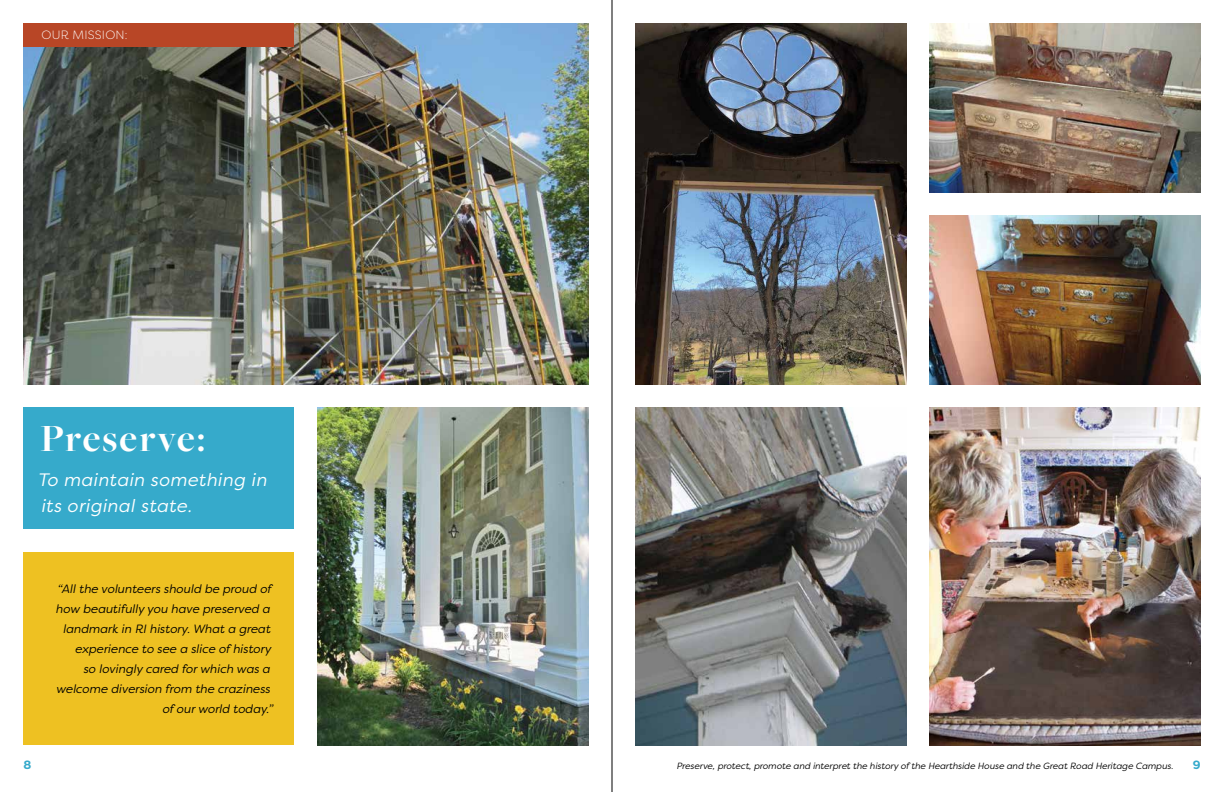
<style>
.page{position:relative;width:1224px;height:792px;background:#fff}
.page>*{position:absolute;margin:0;border:0;box-sizing:border-box;transform-origin:0 0}
.t1{font:700 40px "Freight Big Pro";letter-spacing:.05em;color:#fff}
.t2{font:italic 18px/26px "Filson Pro";letter-spacing:.025em;color:#fff}
.t3{font:italic 12px/20px "Filson Pro";color:#000;text-align:right}
.t4{font:300 12px "Filson Pro";letter-spacing:.02em;color:#fff}
.t5{font:700 12px "Filson Pro";color:#36aacb}
.t6{font:italic 9px "Filson Pro";color:#000}
</style>
<div class="page">
<img style="left:635px;top:408px;width:271px;height:337px">
<img style="left:635px;top:23px;width:271px;height:361px">
<img style="left:23px;top:23px;width:566px;height:361px">
<img style="left:318px;top:408px;width:271px;height:337px">
<div style="left:23px;top:552px;width:271px;height:193px;background:#eec122"></div>
<img style="left:930px;top:216px;width:271px;height:168px">
<img style="left:930px;top:23px;width:271px;height:169px">
<img style="left:930px;top:408px;width:271px;height:337px">
<div style="left:23px;top:408px;width:271px;height:121px;background:#36aacb"></div>
<div style="left:23px;top:23px;width:271px;height:24px;background:#b84626"></div>
<hr style="left:612px;top:0;width:1px;height:792px;background:#000">
<p class="t4" style="left:42px;top:27px;width:87px">OUR MISSION:</p>
<h1 class="t1" style="left:41px;top:412px;width:166px">Preserve:</h1>
<h2 class="t2" style="left:37px;top:466px;width:231px">To maintain something in its original state.</h2>
<p class="t3" style="left:56px;top:579px;width:219px">“All the volunteers should be proud of how beautifully you have preserved a landmark in RI history. What a great experience to see a slice of history<br>so lovingly cared for which was a welcome diversion from the craziness of our world today.”</p>
<p class="t5" style="left:23px;top:757px;width:9px">8</p>
<p class="t6" style="left:676px;top:760px;width:498px">Preserve, protect, promote and interpret the history of the Hearthside House and the Great Road Heritage Campus.</p>
<p class="t5" style="left:1193px;top:757px;width:9px">9</p>
</div>
